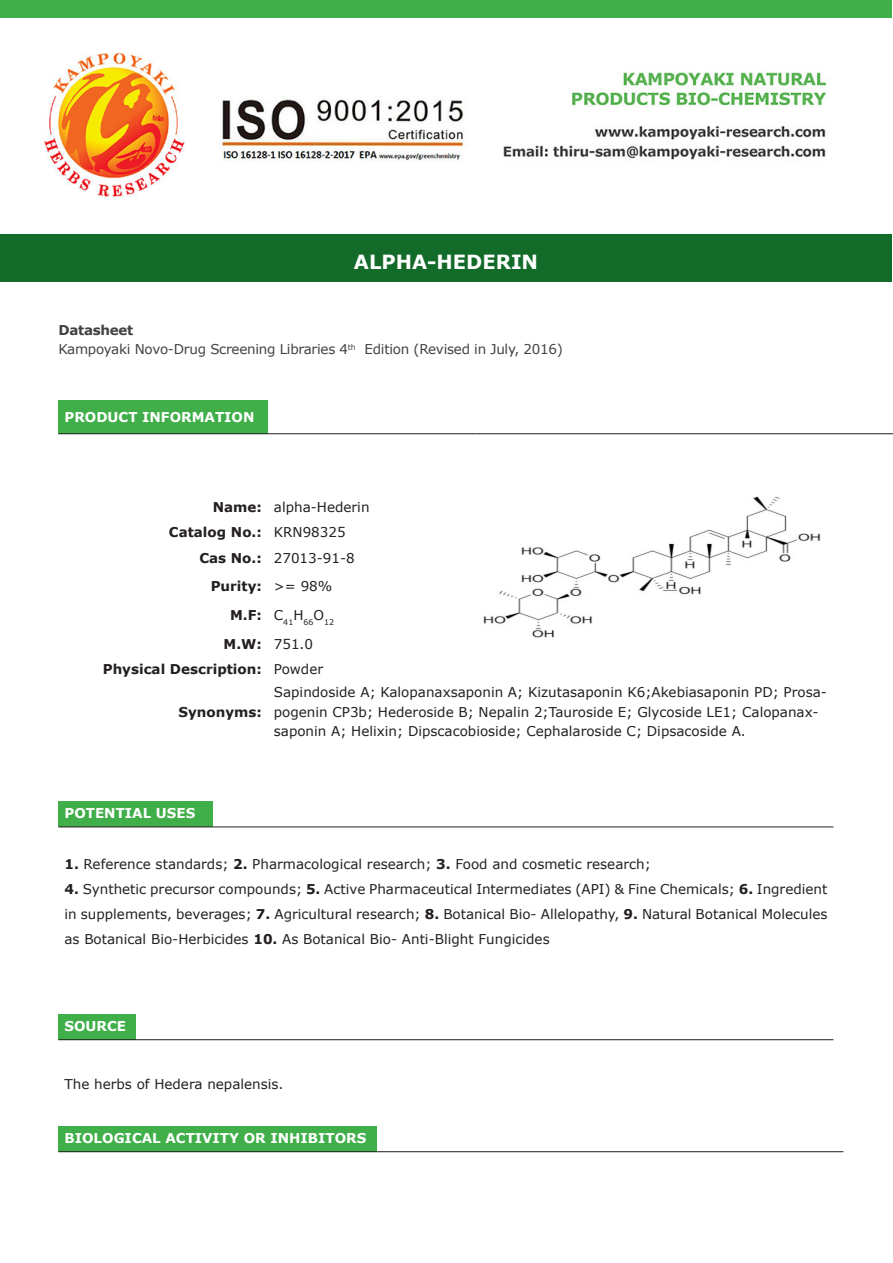
<style>
.page{position:relative;width:893px;height:1263px;background:#fff}
.page>*{position:absolute;margin:0;border:0;box-sizing:border-box;transform-origin:0 0}
.t1{font:700 19.5px "Verdana";color:#fff}
.t2{font:13.5px/19.2px "Verdana";color:#231f20}
.t3{font:700 13.5px "Verdana";color:#fff}
.t4{font:700 13.5px "Verdana";color:#231f20}
.t5{font:13.5px "Verdana";letter-spacing:-.02em;color:#414243}
.t6{font:700 13.5px "Verdana";letter-spacing:-.02em;color:#414243}
.t7{font:7.8px "Verdana";color:#231f20}
.s1{font-weight:700}
</style>
<div class="page">
<div style="left:0;top:0;width:892px;height:17px;background:#40ae49"></div>
<div style="left:1px;top:235px;width:891px;height:47px;background:#136b29"></div>
<div style="left:58px;top:400px;width:210px;height:34px;background:#40ae49"></div>
<hr style="left:58px;top:433px;width:210px;height:1px;background:#231f20">
<hr style="left:268px;top:433px;width:208px;height:1px;background:#231f20">
<hr style="left:476px;top:433px;width:359px;height:1px;background:#231f20">
<hr style="left:835px;top:433px;width:58px;height:1px;background:#231f20">
<img style="left:483px;top:496px;width:338px;height:142px">
<div style="left:58px;top:802px;width:155px;height:25px;background:#40ae49"></div>
<hr style="left:58px;top:827px;width:155px;height:1px;background:#231f20">
<hr style="left:213px;top:827px;width:620px;height:1px;background:#231f20">
<div style="left:58px;top:1015px;width:78px;height:25px;background:#40ae49"></div>
<hr style="left:58px;top:1039px;width:78px;height:1px;background:#231f20">
<hr style="left:136px;top:1039px;width:697px;height:1px;background:#231f20">
<div style="left:58px;top:1126px;width:319px;height:26px;background:#40ae49"></div>
<hr style="left:58px;top:1151px;width:319px;height:1px;background:#231f20">
<hr style="left:377px;top:1151px;width:466px;height:1px;background:#231f20">
<img style="left:43px;top:53px;width:784px;height:144px">
<p class="t1" style="left:354px;top:249px;width:186px">ALPHA-HEDERIN</p>
<p class="t6" style="left:58px;top:321px;width:76px">Datasheet</p>
<p class="t5" style="left:58px;top:341px;width:506px">Kampoyaki Novo-Drug Screening Libraries 4<sup>th</sup> Edition (Revised in July, 2016)</p>
<p class="t3" style="left:64px;top:409px;width:192px">PRODUCT INFORMATION</p>
<p class="t4" style="left:213px;top:498px;width:51px">Name:</p>
<p class="t2" style="left:274px;top:497px;width:97px">alpha-Hederin</p>
<p class="t4" style="left:169px;top:523px;width:94px">Catalog No.:</p>
<p class="t2" style="left:274px;top:523px;width:73px">KRN98325</p>
<p class="t4" style="left:199px;top:550px;width:64px">Cas No.:</p>
<p class="t2" style="left:274px;top:549px;width:82px">27013-91-8</p>
<p class="t4" style="left:211px;top:577px;width:53px">Purity:</p>
<p class="t2" style="left:274px;top:576px;width:60px">&gt;= 98%</p>
<p class="t4" style="left:230px;top:607px;width:33px">M.F:</p>
<p class="t7" style="left:274px;top:617px;width:62px"><sup>C</sup>41<sup>H</sup>66<sup>O</sup>12</p>
<p class="t4" style="left:224px;top:635px;width:40px">M.W:</p>
<p class="t2" style="left:274px;top:635px;width:41px">751.0</p>
<p class="t4" style="left:103px;top:660px;width:161px">Physical Description:</p>
<p class="t2" style="left:274px;top:660px;width:51px">Powder</p>
<p class="t4" style="left:178px;top:703px;width:85px">Synonyms:</p>
<p class="t2" style="left:274px;top:683px;width:555px">Sapindoside A; Kalopanaxsaponin A; Kizutasaponin K6;Akebiasaponin PD; Prosa&shy;pogenin CP3b; Hederoside B; Nepalin 2;Tauroside E; Glycoside LE1; Calopanax&shy;saponin A; Helixin; Dipscacobioside; Cephalaroside C; Dipsacoside A.</p>
<p class="t3" style="left:64px;top:804px;width:132px">POTENTIAL USES</p>
<p class="t2" style="left:64px;top:854px;width:588px"><span class="s1">1.</span> Reference standards; <span class="s1">2.</span> Pharmacological research; <span class="s1">3.</span> Food and cosmetic research;</p>
<p class="t2" style="left:64px;top:877px;width:764px;line-height:25.2px;text-align:justify"><span class="s1">4.</span> Synthetic precursor compounds; <span class="s1">5.</span> Active Pharmaceutical Intermediates (API) &amp; Fine Chemicals; <span class="s1">6.</span> Ingredient in supplements, beverages; <span class="s1">7.</span> Agricultural research; <span class="s1">8.</span> Botanical Bio- Allelopathy, <span class="s1">9.</span> Natural Botanical Molecules as Botanical Bio-Herbicides <span class="s1">10.</span> As Botanical Bio- Anti-Blight Fungicides</p>
<p class="t3" style="left:64px;top:1017px;width:63px">SOURCE</p>
<p class="t2" style="left:64px;top:1075px;width:220px">The herbs of Hedera nepalensis.</p>
<p class="t3" style="left:64px;top:1129px;width:303px">BIOLOGICAL ACTIVITY OR INHIBITORS</p>
</div>
